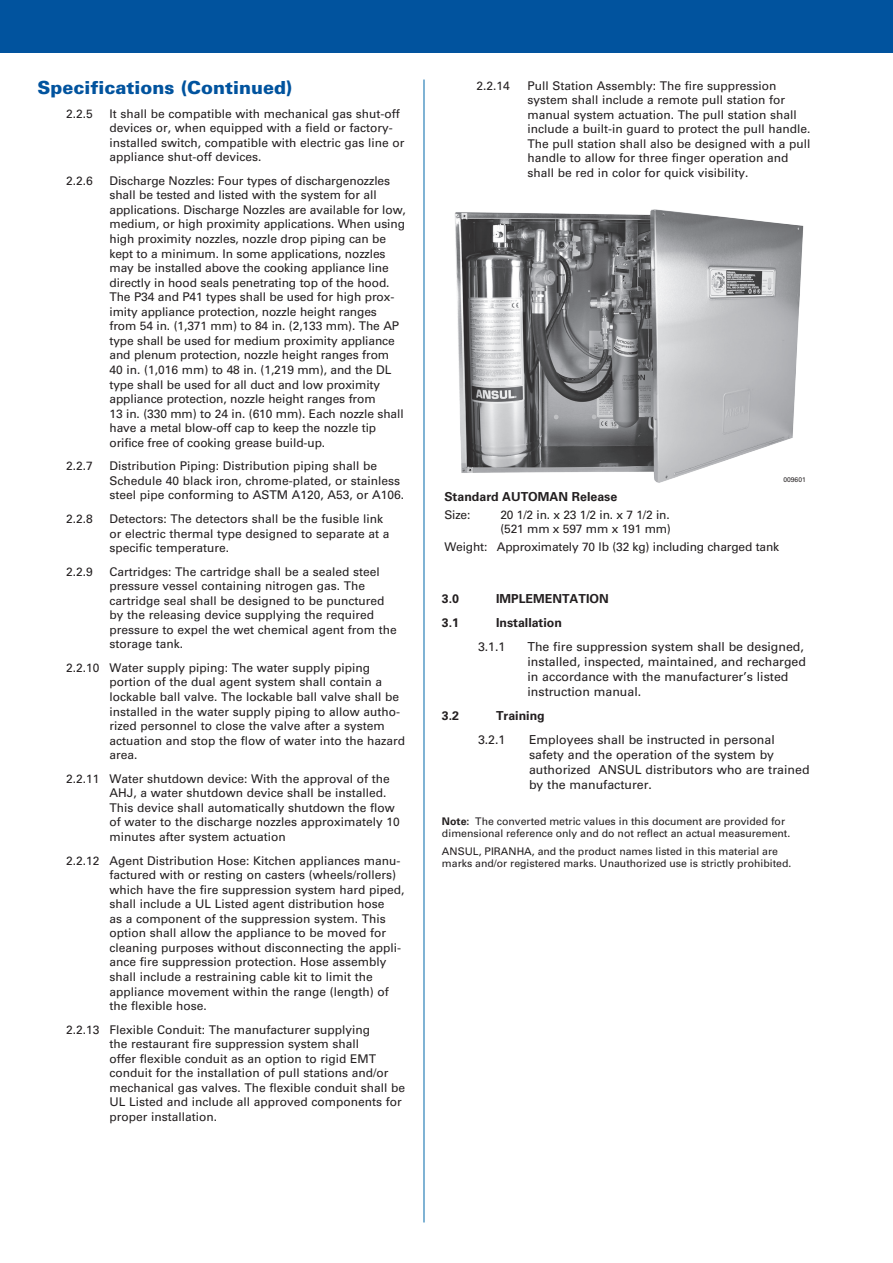
<style>
.page{position:relative;width:893px;height:1263px;background:#fff}
.page>*{position:absolute;margin:0;border:0;box-sizing:border-box;transform-origin:0 0}
._06_Text_8_25{font:900 18px "Univers LT Std";color:#01539e}
._06_Text_8_25-2{font:12.3px/15px "Univers LT Std";color:#231f20}
._04_Bold_Subhead{font:700 12.3px "Univers LT Std";color:#231f20}
._06_Text_8_25-3{font:700 12.3px "Univers LT Std";color:#231f20}
._06_Text_8_25-4{font:12px/14.5px "Univers LT Std";color:#231f20}
._16_Note_7_pt__type{font:10.5px/12px "Univers LT Std";color:#231f20}
.t1{font:6.75px "Univers LT Std";color:#231f20}
.s1{font-weight:700}
</style>
<div class="page">
<div style="left:0;top:0;width:893px;height:52px;background:#01539e"></div>
<hr style="left:424px;top:80px;width:1px;height:1142px;background:#0068a9">
<img style="left:455px;top:209px;width:349px;height:274px">
<p class="_06_Text_8_25" style="left:38px;top:76px;width:256px">Specifications (Continued)</p>
<p class="_06_Text_8_25-4" style="left:66px;top:106px;width:28px">2.2.5</p>
<p class="_06_Text_8_25-4" style="left:110px;top:106px;width:297px">It shall be compatible with mechanical gas shut-off devices or, when equipped with a field or factory&shy;installed switch, compatible with electric gas line or appliance shut-off devices.</p>
<p class="_06_Text_8_25-4" style="left:66px;top:173px;width:28px">2.2.6</p>
<p class="_06_Text_8_25-4" style="left:110px;top:173px;width:298px">Discharge Nozzles: Four types of dischargenozzles shall be tested and listed with the system for all applications. Discharge Nozzles are available for low, medium, or high proximity applications. When using high proximity nozzles, nozzle drop piping can be kept to a minimum. In some applications, nozzles may be installed above the cooking appliance line directly in hood seals penetrating top of the hood.<br>The P34 and P41 types shall be used for high prox&shy;imity appliance protection, nozzle height ranges from 54 in. (1,371 mm) to 84 in. (2,133 mm). The AP type shall be used for medium proximity appliance and plenum protection, nozzle height ranges from<br>40 in. (1,016 mm) to 48 in. (1,219 mm), and the DL type shall be used for all duct and low proximity appliance protection, nozzle height ranges from<br>13 in. (330 mm) to 24 in. (610 mm). Each nozzle shall have a metal blow-off cap to keep the nozzle tip orifice free of cooking grease build-up.</p>
<p class="_06_Text_8_25-4" style="left:66px;top:459px;width:28px">2.2.7</p>
<p class="_06_Text_8_25-4" style="left:110px;top:459px;width:296px">Distribution Piping: Distribution piping shall be<br>Schedule 40 black iron, chrome-plated, or stainless steel pipe conforming to ASTM A120, A53, or A106.</p>
<p class="_06_Text_8_25-4" style="left:66px;top:511px;width:28px">2.2.8</p>
<p class="_06_Text_8_25-4" style="left:110px;top:511px;width:282px">Detectors: The detectors shall be the fusible link or electric thermal type designed to separate at a specific temperature.</p>
<p class="_06_Text_8_25-4" style="left:66px;top:564px;width:28px">2.2.9</p>
<p class="_06_Text_8_25-4" style="left:110px;top:564px;width:289px">Cartridges: The cartridge shall be a sealed steel pressure vessel containing nitrogen gas. The cartridge seal shall be designed to be punctured by the releasing device supplying the required pressure to expel the wet chemical agent from the storage tank.</p>
<p class="_06_Text_8_25-4" style="left:110px;top:660px;width:297px;text-indent:-44px">2.2.10 Water supply piping: The water supply piping portion of the dual agent system shall contain a lockable ball valve. The lockable ball valve shall be installed in the water supply piping to allow autho&shy;rized personnel to close the valve after a system actuation and stop the flow of water into the hazard area.</p>
<p class="_06_Text_8_25-4" style="left:110px;top:771px;width:292px;text-indent:-44px">2.2.11 Water shutdown device: With the approval of the AHJ, a water shutdown device shall be installed.<br>This device shall automatically shutdown the flow of water to the discharge nozzles approximately 10 minutes after system actuation</p>
<p class="_06_Text_8_25-4" style="left:110px;top:853px;width:297px;text-indent:-44px">2.2.12 Agent Distribution Hose: Kitchen appliances manu&shy;factured with or resting on casters (wheels/rollers) which have the fire suppression system hard piped, shall include a UL Listed agent distribution hose<br>as a component of the suppression system. This option shall allow the appliance to be moved for cleaning purposes without disconnecting the appli&shy;ance fire suppression protection. Hose assembly shall include a restraining cable kit to limit the appliance movement within the range (length) of the flexible hose.</p>
<p class="_06_Text_8_25-4" style="left:110px;top:1022px;width:297px;text-indent:-44px">2.2.13 Flexible Conduit: The manufacturer supplying<br>the restaurant fire suppression system shall<br>offer flexible conduit as an option to rigid EMT conduit for the installation of pull stations and/or mechanical gas valves. The flexible conduit shall be UL Listed and include all approved components for proper installation.</p>
<p class="_06_Text_8_25-4" style="left:476px;top:78px;width:35px">2.2.14</p>
<p class="_06_Text_8_25-4" style="left:527px;top:78px;width:284px">Pull Station Assembly: The fire suppression system shall include a remote pull station for manual system actuation. The pull station shall include a built-in guard to protect the pull handle.<br>The pull station shall also be designed with a pull handle to allow for three finger operation and shall be red in color for quick visibility.</p>
<p class="t1" style="left:783px;top:475px;width:24px">009601</p>
<p class="_04_Bold_Subhead" style="left:444px;top:490px;width:174px">Standard AUTOMAN Release</p>
<p class="_06_Text_8_25-4" style="left:444px;top:508px;width:27px">Size:</p>
<p class="_06_Text_8_25-4" style="left:500px;top:508px;width:172px;line-height:13.5px">20 1/2 in. x 23 1/2 in. x 7 1/2 in. (521 mm x 597 mm x 191 mm)</p>
<p class="_06_Text_8_25-4" style="left:444px;top:539px;width:336px">Weight: Approximately 70 lb (32 kg) including charged tank</p>
<p class="_04_Bold_Subhead" style="left:442px;top:591px;width:19px">3.0</p>
<p class="_04_Bold_Subhead" style="left:496px;top:591px;width:114px">IMPLEMENTATION</p>
<p class="_06_Text_8_25-3" style="left:442px;top:615px;width:19px">3.1</p>
<p class="_06_Text_8_25-3" style="left:496px;top:615px;width:68px">Installation</p>
<p class="_06_Text_8_25-2" style="left:478px;top:639px;width:29px">3.1.1</p>
<p class="_06_Text_8_25-2" style="left:527px;top:639px;width:280px">The fire suppression system shall be designed, installed, inspected, maintained, and recharged in accordance with the manufacturer’s listed instruction manual.</p>
<p class="_06_Text_8_25-3" style="left:442px;top:708px;width:19px">3.2</p>
<p class="_06_Text_8_25-3" style="left:496px;top:708px;width:50px">Training</p>
<p class="_06_Text_8_25-2" style="left:478px;top:732px;width:29px">3.2.1</p>
<p class="_06_Text_8_25-2" style="left:529px;top:732px;width:282px">Employees shall be instructed in personal safety and the operation of the system by authorized ANSUL distributors who are trained by the manufacturer.</p>
<p class="_16_Note_7_pt__type" style="left:442px;top:815px;width:350px"><span class="s1">Note:</span> The converted metric values in this document are provided for dimensional reference only and do not reflect an actual measurement.</p>
<p class="_16_Note_7_pt__type" style="left:442px;top:845px;width:351px">ANSUL, PIRANHA, and the product names listed in this material are marks and/or registered marks. Unauthorized use is strictly prohibited.</p>
</div>
